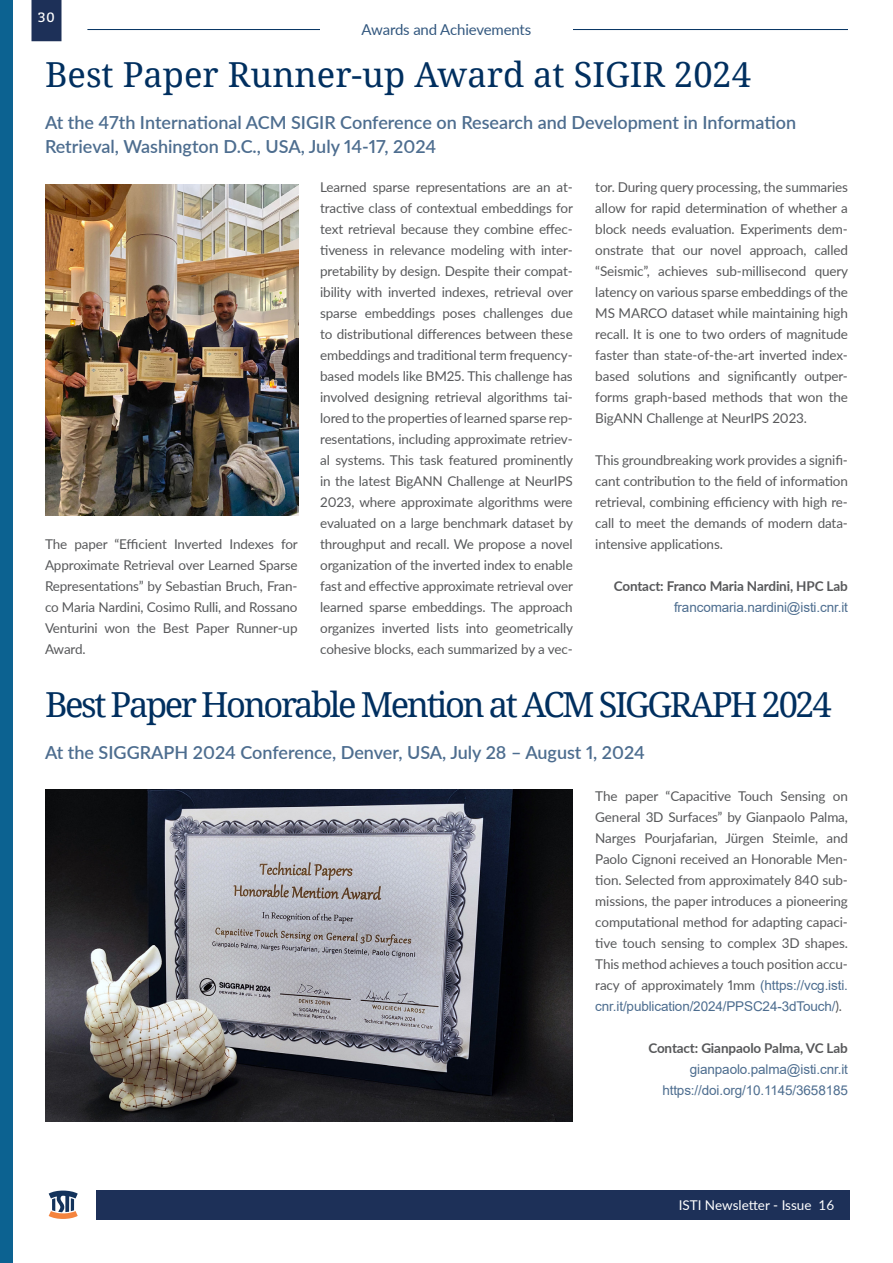
<style>
.page{position:relative;width:893px;height:1263px;background:#fff}
.page>*{position:absolute;margin:0;border:0;box-sizing:border-box;transform-origin:0 0}
.Titolo_Articolo{font:34.5px "Droid Serif";letter-spacing:-.07em;color:#002f5f}
.Titolo_Articolo-2{font:34.5px "Droid Serif";color:#002f5f}
.Sottotitolo{font:600 18px/24px "Lato";color:#4d6d8f}
.Section_title{font:15px "Lato";letter-spacing:-.01em;color:#33587f}
.Paragrafo_base{font:13.5px/21px "Lato";letter-spacing:-.01em;color:#57585a;text-align:justify}
.ContactBox{font:13.5px/21px "Arial";letter-spacing:-.01em;color:#4d6d8f;text-align:right}
.ContactBox-2{font:700 13.5px/21px "Lato";letter-spacing:-.01em;color:#57585a;text-align:right}
.t1{font:13.5px "Lato";color:#fff}
.t2{font:13.5px "Bitter";color:#fff}
.s1{font-family:"Arial";font-weight:400;color:#4d6d8f}
.s2{font-family:"Arial";color:#4d6d8f}
.s3{font-family:"Lato";font-weight:700;color:#57585a}
</style>
<div class="page">
<div style="left:96px;top:1190px;width:753px;height:30px;background:#1d3058"></div>
<svg style="left:49px;top:1190px;width:29px;height:29px"></svg>
<hr style="left:87px;top:29px;width:761px;height:1px;background:#002f5f">
<svg style="left:32px;top:0;width:30px;height:41px"></svg>
<div style="left:0;top:0;width:13px;height:1263px;background:#0c6291"></div>
<div style="left:320px;top:15px;width:253px;height:28px;background:#fff"></div>
<img style="left:46px;top:184px;width:252px;height:332px">
<img style="left:45px;top:790px;width:528px;height:331px">
<p class="t2" style="left:38px;top:8px;width:18px">30</p>
<p class="Titolo_Articolo-2" style="left:45px;top:51px;width:708px">Best Paper Runner-up Award at SIGIR 2024</p>
<p class="Sottotitolo" style="left:45px;top:110px;width:753px">At the 47th International ACM SIGIR Conference on Research and Development in Information<br>Retrieval, Washington D.C., USA, July 14-17, 2024</p>
<p class="Section_title" style="left:362px;top:19px;width:171px">Awards and Achievements</p>
<p class="Section_title" style="left:396px;top:19px;width:103px">Software&amp;Tools</p>
<p class="Paragrafo_base" style="left:45px;top:533px;width:254px">The paper “Efficient Inverted Indexes for Approximate Retrieval over Learned Sparse Representations” by Sebastian Bruch, Fran&shy;co Maria Nardini, Cosimo Rulli, and Rossano Venturini won the Best Paper Runner-up Award.</p>
<p class="Paragrafo_base" style="left:320px;top:176px;width:254px">Learned sparse representations are an at&shy;tractive class of contextual embeddings for text retrieval because they combine effec&shy;tiveness in relevance modeling with inter&shy;pretability by design. Despite their compat&shy;ibility with inverted indexes, retrieval over sparse embeddings poses challenges due to distributional differences between these embeddings and traditional term frequency&shy;based models like BM25. This challenge has involved designing retrieval algorithms tai&shy;lored to the properties of learned sparse rep&shy;resentations, including approximate retriev&shy;al systems. This task featured prominently in the latest BigANN Challenge at NeurIPS 2023, where approximate algorithms were evaluated on a large benchmark dataset by throughput and recall. We propose a novel organization of the inverted index to enable fast and effective approximate retrieval over learned sparse embeddings. The approach organizes inverted lists into geometrically cohesive blocks, each summarized by a vec-</p>
<p class="Paragrafo_base" style="left:595px;top:176px;width:254px">tor. During query processing, the summaries allow for rapid determination of whether a block needs evaluation. Experiments dem&shy;onstrate that our novel approach, called “Seismic”, achieves sub-millisecond query latency on various sparse embeddings of the MS MARCO dataset while maintaining high recall. It is one to two orders of magnitude faster than state-of-the-art inverted index&shy;based solutions and significantly outper&shy;forms graph-based methods that won the BigANN Challenge at NeurIPS 2023.</p>
<p class="Paragrafo_base" style="left:595px;top:449px;width:254px">This groundbreaking work provides a signifi&shy;cant contribution to the field of information retrieval, combining efficiency with high re&shy;call to meet the demands of modern data&shy;intensive applications.</p>
<p class="ContactBox-2" style="left:614px;top:575px;width:236px">Contact: Franco Maria Nardini, HPC Lab <span class="s1">francomaria.nardini@isti.cnr.it</span></p>
<p class="Titolo_Articolo" style="left:45px;top:681px;width:788px">Best Paper Honorable Mention at ACM SIGGRAPH 2024</p>
<p class="Sottotitolo" style="left:45px;top:740px;width:602px">At the SIGGRAPH 2024 Conference, Denver, USA, July 28 – August 1, 2024</p>
<p class="Paragrafo_base" style="left:595px;top:785px;width:254px">The paper “Capacitive Touch Sensing on General 3D Surfaces” by Gianpaolo Palma, Narges Pourjafarian, Jürgen Steimle, and Paolo Cignoni received an Honorable Men&shy;tion. Selected from approximately 840 sub&shy;missions, the paper introduces a pioneering computational method for adapting capaci&shy;tive touch sensing to complex 3D shapes.<br>This method achieves a touch position accu&shy;racy of approximately 1mm <span class="s2">(https://vcg.isti. cnr.it/publication/2024/PPSC24-3dTouch/</span>).</p>
<p class="ContactBox" style="left:648px;top:1038px;width:201px"><span class="s3">Contact: Gianpaolo Palma, VC Lab </span>gianpaolo.palma@isti.cnr.it https://doi.org/10.1145/3658185</p>
<p class="t1" style="left:679px;top:1195px;width:157px">ISTI Newsletter - Issue 16</p>
</div>
